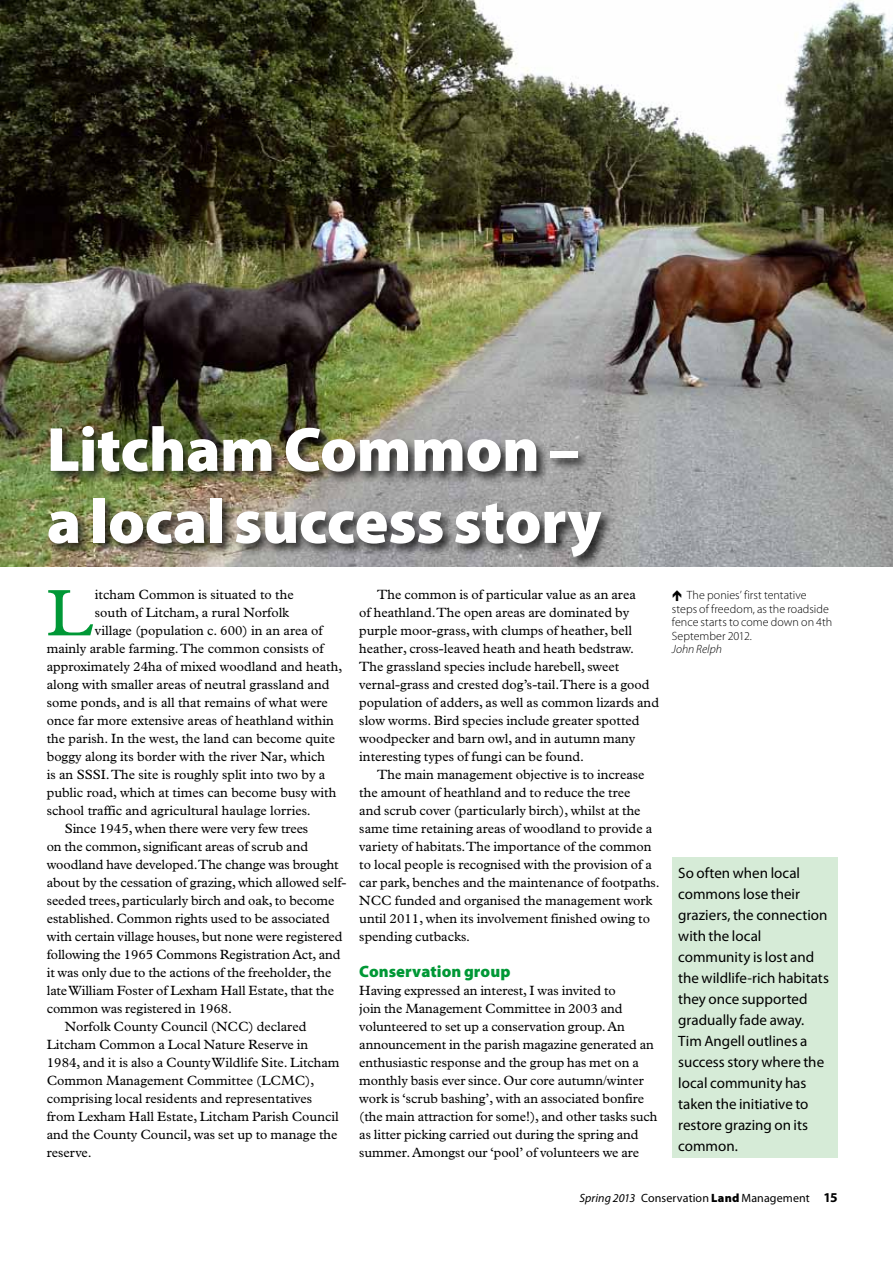
<style>
.page{position:relative;width:893px;height:1263px;background:#fff}
.page>*{position:absolute;margin:0;border:0;box-sizing:border-box;transform-origin:0 0}
.t1{font:66.3px "Plantin";color:#009836}
.t2{font:900 63px/72px "Myriad Pro";letter-spacing:-.01em;color:#fff}
.t3{font:900 16.5px "Myriad Pro";letter-spacing:.005em;color:#009836}
.t4{font:15px/21px "Myriad Pro";color:#000}
.t5{font:13.5px/18px "Plantin";color:#000}
.t6{font:300 12px/13.5px "Myriad Pro";letter-spacing:.005em;color:#000}
.t7{font:12px "Myriad Pro";letter-spacing:.01em;color:#000}
.t8{font:italic 300 12px "Myriad Pro";letter-spacing:.005em;color:#000}
.s1{font-style:italic}
.s2{font-weight:900}
.s3{font-weight:700;font-size:13.5px}
</style>
<div class="page">
<img style="left:0;top:0;width:893px;height:566px">
<div style="left:46px;top:423px;width:569px;height:147px;background:#000;opacity:.75"></div>
<div style="left:672px;top:857px;width:166px;height:300px;background:#d6ebd7"></div>
<h2 class="t2" style="left:47px;top:411px;width:556px">Litcham Common – a local success story</h2>
<h1 class="t1" style="left:47px;top:575px;width:46px">L</h1>
<p class="t5" style="left:95px;top:586px;width:200px">itcham Common is situated to the</p>
<p class="t5" style="left:95px;top:604px;width:196px">south of Litcham, a rural Norfolk</p>
<p class="t5" style="left:95px;top:622px;width:229px">village (population c. 600) in an area of</p>
<p class="t5" style="left:47px;top:640px;width:278px">mainly arable farming. The common consists of</p>
<p class="t5" style="left:47px;top:658px;width:297px">approximately 24ha of mixed woodland and heath,</p>
<p class="t5" style="left:47px;top:676px;width:284px">along with smaller areas of neutral grassland and</p>
<p class="t5" style="left:47px;top:694px;width:283px">some ponds, and is all that remains of what were</p>
<p class="t5" style="left:47px;top:712px;width:288px">once far more extensive areas of heathland within</p>
<p class="t5" style="left:47px;top:730px;width:290px">the parish. In the west, the land can become quite</p>
<p class="t5" style="left:47px;top:748px;width:280px">boggy along its border with the river Nar, which</p>
<p class="t5" style="left:47px;top:766px;width:280px">is an SSSI. The site is roughly split into two by a</p>
<p class="t5" style="left:47px;top:784px;width:291px">public road, which at times can become busy with</p>
<p class="t5" style="left:47px;top:802px;width:266px">school traffic and agricultural haulage lorries.</p>
<p class="t5" style="left:65px;top:820px;width:245px">Since 1945, when there were very few trees</p>
<p class="t5" style="left:47px;top:838px;width:263px">on the common, significant areas of scrub and</p>
<p class="t5" style="left:47px;top:856px;width:293px">woodland have developed. The change was brought</p>
<p class="t5" style="left:47px;top:874px;width:301px">about by the cessation of grazing, which allowed self-</p>
<p class="t5" style="left:47px;top:892px;width:289px">seeded trees, particularly birch and oak, to become</p>
<p class="t5" style="left:47px;top:910px;width:285px">established. Common rights used to be associated</p>
<p class="t5" style="left:47px;top:928px;width:297px">with certain village houses, but none were registered</p>
<p class="t5" style="left:47px;top:946px;width:295px">following the 1965 Commons Registration Act, and</p>
<p class="t5" style="left:47px;top:964px;width:286px">it was only due to the actions of the freeholder, the</p>
<p class="t5" style="left:47px;top:982px;width:289px">late William Foster of Lexham Hall Estate, that the</p>
<p class="t5" style="left:47px;top:1000px;width:187px">common was registered in 1968.</p>
<p class="t5" style="left:65px;top:1018px;width:243px">Norfolk County Council (NCC) declared</p>
<p class="t5" style="left:47px;top:1035px;width:263px">Litcham Common a Local Nature Reserve in</p>
<p class="t5" style="left:47px;top:1053px;width:294px">1984, and it is also a County Wildlife Site. Litcham</p>
<p class="t5" style="left:47px;top:1071px;width:269px">Common Management Committee (LCMC),</p>
<p class="t5" style="left:47px;top:1089px;width:267px">comprising local residents and representatives</p>
<p class="t5" style="left:47px;top:1107px;width:293px">from Lexham Hall Estate, Litcham Parish Council</p>
<p class="t5" style="left:47px;top:1125px;width:292px">and the County Council, was set up to manage the</p>
<p class="t5" style="left:47px;top:1143px;width:47px">reserve.</p>
<p class="t5" style="left:359px;top:585px;width:301px;text-indent:18px">The common is of particular value as an area<br>of heathland. The open areas are dominated by purple moor-grass, with clumps of heather, bell heather, cross-leaved heath and heath bedstraw.<br>The grassland species include harebell, sweet vernal-grass and crested dog’s-tail. There is a good population of adders, as well as common lizards and slow worms. Bird species include greater spotted woodpecker and barn owl, and in autumn many interesting types of fungi can be found.</p>
<p class="t5" style="left:359px;top:765px;width:302px;text-indent:18px">The main management objective is to increase the amount of heathland and to reduce the tree<br>and scrub cover (particularly birch), whilst at the same time retaining areas of woodland to provide a variety of habitats. The importance of the common to local people is recognised with the provision of a car park, benches and the maintenance of footpaths.<br>NCC funded and organised the management work until 2011, when its involvement finished owing to spending cutbacks.</p>
<p class="t3" style="left:359px;top:961px;width:153px">Conservation group</p>
<p class="t5" style="left:359px;top:982px;width:300px">Having expressed an interest, I was invited to<br>join the Management Committee in 2003 and volunteered to set up a conservation group. An announcement in the parish magazine generated an enthusiastic response and the group has met on a monthly basis ever since. Our core autumn/winter work is ‘scrub bashing’, with an associated bonfire (the main attraction for some!), and other tasks such as litter picking carried out during the spring and summer. Amongst our ‘pool’ of volunteers we are</p>
<p class="t6" style="left:672px;top:588px;width:162px;text-indent:15px">The ponies’ first tentative steps of freedom, as the roadside fence starts to come down on 4th<br>September 2012.</p>
<p class="t8" style="left:672px;top:642px;width:52px">John Relph</p>
<p class="t4" style="left:678px;top:863px;width:152px">So often when local commons lose their graziers, the connection with the local community is lost and the wildlife-rich habitats they once supported gradually fade away.<br>Tim Angell outlines a success story where the local community has taken the initiative to restore grazing on its common.</p>
<p class="t7" style="left:580px;top:1191px;width:260px"><span class="s1">Spring 2013</span> Conservation <span class="s2">Land</span> Management <span class="s3">15</span></p>
</div>
